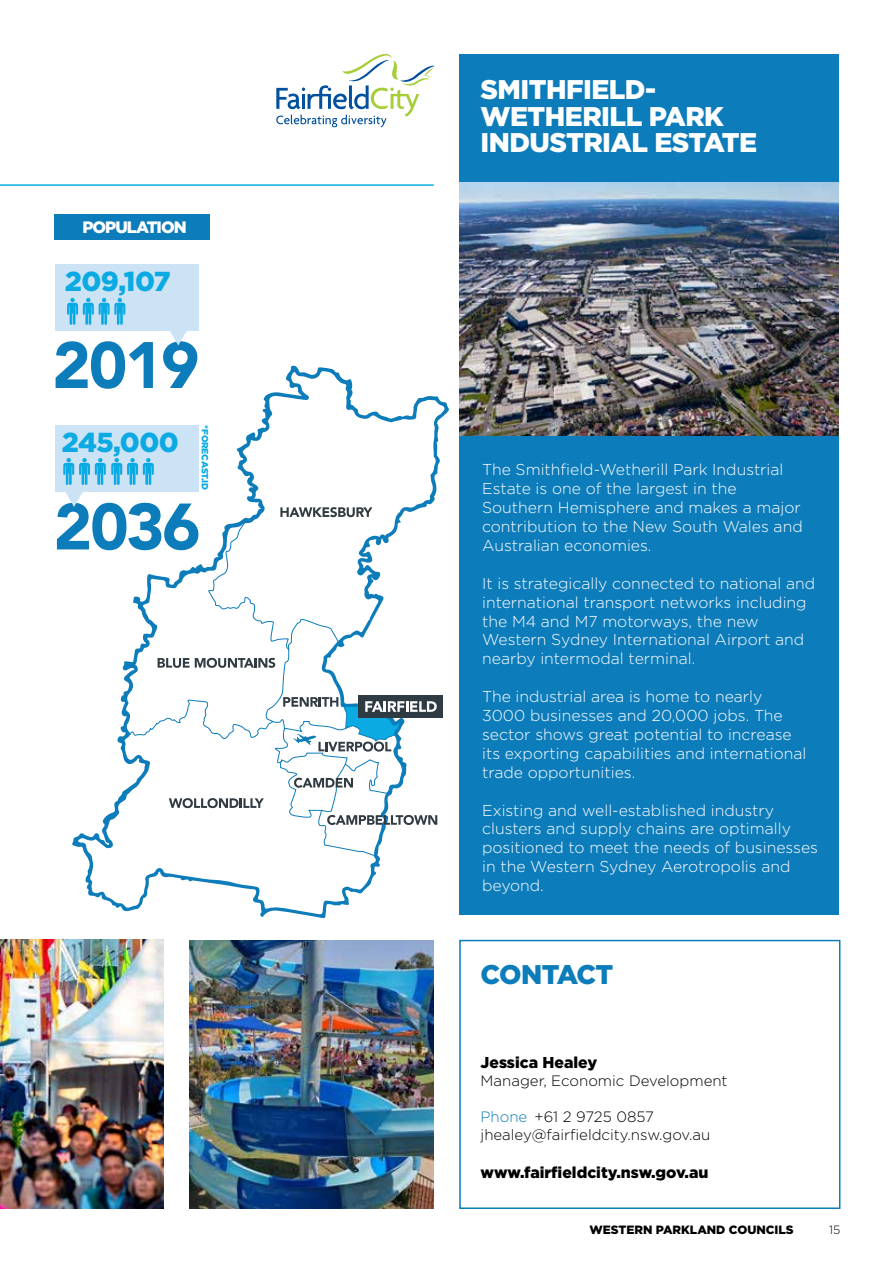
<style>
.page{position:relative;width:893px;height:1263px;background:#fff}
.page>*{position:absolute;margin:0;border:0;box-sizing:border-box;transform-origin:0 0}
.t1{font:900 27.45px "Gotham";letter-spacing:-.02em;color:#0baae2}
.t2{font:900 27px/26.4px "Gotham";letter-spacing:-.02em;color:#fff}
.t3{font:900 27px "Gotham";letter-spacing:-.03em;color:#0d7cba}
.t4{font:900 16.5px "Gotham";letter-spacing:-.06em;color:#fff}
.t5{font:300 15.75px/18.9px "Gotham";color:#fff}
.t6{font:900 15.75px "Gotham";color:#000}
.t7{font:300 15px/18px "Gotham";color:#000}
.t8{font:900 12px "Gotham";color:#000}
.t9{font:300 12px "Gotham";color:#000}
.t10{font:900 9px "Gotham";letter-spacing:-.025em;color:#0baae2}
.s1{color:#0d7cba}
</style>
<div class="page">
<div style="left:459px;top:54px;width:380px;height:860px;background:#0d7cba"></div>
<hr style="left:0;top:184px;width:434px;height:2px;background:#0baae2">
<img style="left:0;top:940px;width:164px;height:269px">
<img style="left:189px;top:941px;width:245px;height:268px">
<svg style="left:56px;top:341px;width:97px;height:47px"></svg>
<div style="left:55px;top:264px;width:144px;height:67px;background:#cce3f6"></div>
<svg style="left:163px;top:331px;width:34px;height:34px"></svg>
<svg style="left:67px;top:298px;width:58px;height:27px"></svg>
<div style="left:55px;top:426px;width:144px;height:66px;background:#cce3f6"></div>
<svg style="left:57px;top:458px;width:15px;height:92px"></svg>
<img style="left:459px;top:183px;width:380px;height:253px">
<div style="left:459px;top:940px;width:381px;height:269px;background:#fff;border:2px solid #0d7cba"></div>
<svg style="left:276px;top:54px;width:159px;height:73px"></svg>
<svg style="left:72px;top:365px;width:377px;height:553px"></svg>
<svg style="left:125px;top:664px;width:4px;height:4px"></svg>
<svg style="left:129px;top:522px;width:275px;height:335px"></svg>
<svg style="left:327px;top:815px;width:110px;height:10px"></svg>
<svg style="left:294px;top:778px;width:59px;height:10px"></svg>
<svg style="left:169px;top:798px;width:95px;height:10px"></svg>
<svg style="left:158px;top:658px;width:117px;height:10px"></svg>
<svg style="left:280px;top:507px;width:92px;height:10px"></svg>
<div style="left:54px;top:214px;width:156px;height:26px;background:#0d7cba"></div>
<div style="left:358px;top:695px;width:85px;height:23px;background:#2e3b42"></div>
<svg style="left:283px;top:697px;width:154px;height:55px"></svg>
<p class="t4" style="left:82px;top:216px;width:106px">POPULATION</p>
<h1 class="t1" style="left:65px;top:263px;width:107px">209,107</h1>
<h1 class="t1" style="left:62px;top:424px;width:118px">245,000</h1>
<p class="t10" style="left:211px;top:425px;width:66px;rotate:90deg">*FORECAST.ID</p>
<h2 class="t2" style="left:480px;top:76px;width:278px">SMITHFIELD-<br>WETHERILL PARK<br>INDUSTRIAL ESTATE</h2>
<p class="t5" style="left:482px;top:460px;width:322px">The Smithfield-Wetherill Park Industrial Estate is one of the largest in the Southern Hemisphere and makes a major contribution to the New South Wales and Australian economies.</p>
<p class="t5" style="left:482px;top:573px;width:335px">It is strategically connected to national and international transport networks including the M4 and M7 motorways, the new Western Sydney International Airport and nearby intermodal terminal.</p>
<p class="t5" style="left:482px;top:687px;width:326px">The industrial area is home to nearly 3000 businesses and 20,000 jobs. The sector shows great potential to increase its exporting capabilities and international trade opportunities.</p>
<p class="t5" style="left:482px;top:800px;width:337px">Existing and well-established industry clusters and supply chains are optimally positioned to meet the needs of businesses in the Western Sydney Aerotropolis and beyond.</p>
<h2 class="t3" style="left:481px;top:956px;width:134px">CONTACT</h2>
<p class="t6" style="left:481px;top:1051px;width:118px">Jessica Healey</p>
<p class="t7" style="left:481px;top:1071px;width:249px">Manager, Economic Development</p>
<p class="t7" style="left:481px;top:1107px;width:231px"><span class="s1">Phone</span> +61 2 9725 0857 jhealey@fairfieldcity.nsw.gov.au</p>
<p class="t6" style="left:481px;top:1161px;width:229px">www.fairfieldcity.nsw.gov.au</p>
<p class="t8" style="left:589px;top:1221px;width:206px">WESTERN PARKLAND COUNCILS</p>
<p class="t9" style="left:829px;top:1222px;width:13px">15</p>
</div>
